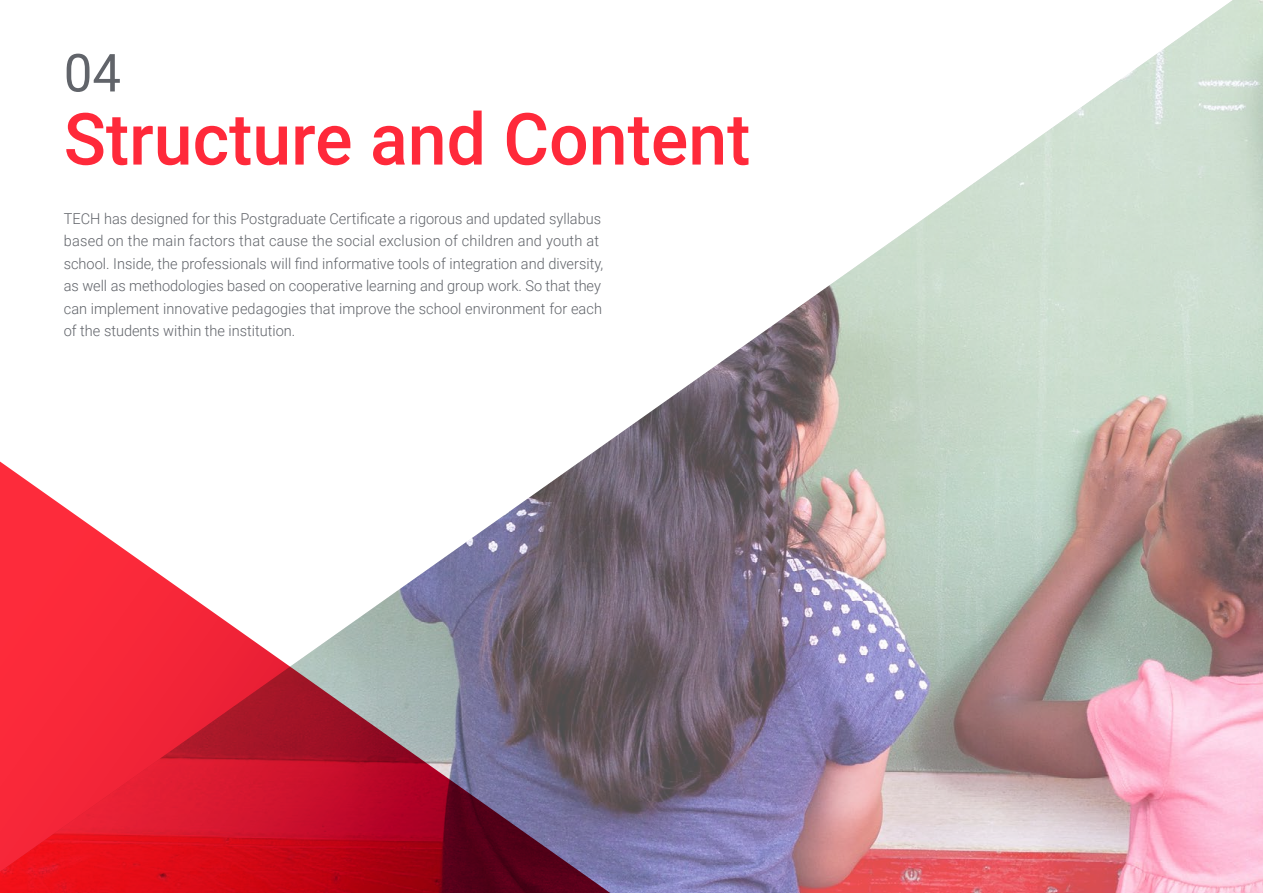
<style>
.page{position:relative;width:1263px;height:893px;background:#fff}
.page>*{position:absolute;margin:0;border:0;box-sizing:border-box;transform-origin:0 0}
.t1{font:500 72px "Roboto";color:#ff293a}
.t2{font:52.5px "Roboto";color:#61646a}
.t3{font:300 15px/22.5px "Roboto";color:#61646a}
</style>
<div class="page">
<img style="left:602px;top:0;width:661px;height:893px">
<svg style="left:0;top:446px;width:640px;height:447px"></svg>
<h2 class="t2" style="left:64px;top:36px;width:59px">04</h2>
<h1 class="t1" style="left:64px;top:89px;width:688px">Structure and Content</h1>
<p class="t3" style="left:64px;top:207px;width:541px">TECH has designed for this Postgraduate Certificate a rigorous and updated syllabus based on the main factors that cause the social exclusion of children and youth at school. Inside, the professionals will find informative tools of integration and diversity, as well as methodologies based on cooperative learning and group work. So that they can implement innovative pedagogies that improve the school environment for each of the students within the institution.</p>
</div>
